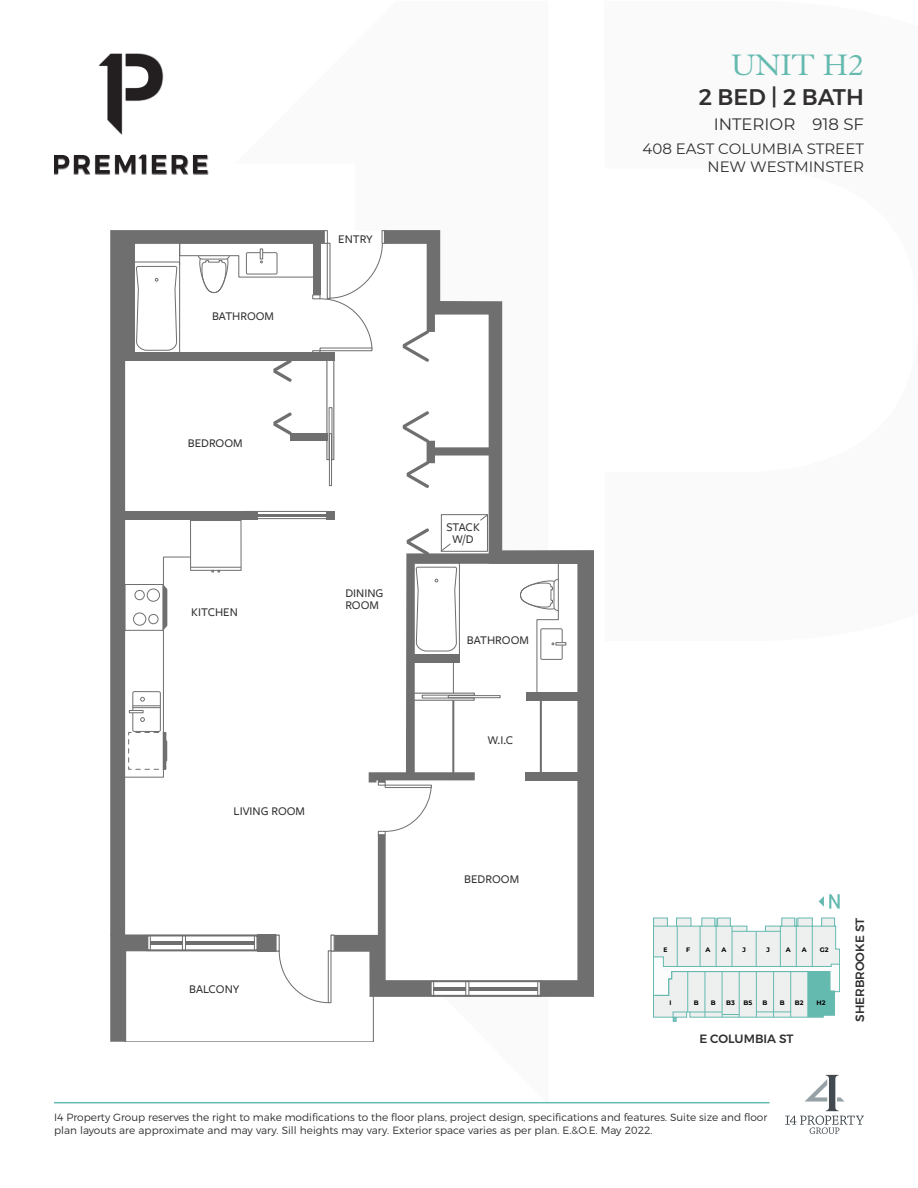
<style>
.page{position:relative;width:918px;height:1188px;background:#fff}
.page>*{position:absolute;margin:0;border:0;box-sizing:border-box;transform-origin:0 0}
.t1{font:300 30px "Plantin Std";color:#65bab0}
.t2{font:500 22.5px "Montserrat";color:#312f30}
.t3{font:16.5px "Montserrat";color:#312f30}
.t4{font:15px/18px "Montserrat";color:#312f30;text-align:right}
.t5{font:500 12.3px/11.2px "Freight Sans Pro";color:#333132;text-align:center}
.t6{font:500 12px "Montserrat";color:#312f30}
.t7{font:300 10.5px/12.6px "Montserrat";color:#312f30}
.t8{font:700 6.45px "Montserrat";letter-spacing:.02em;color:#000}
.t9{font:700 6.45px "Montserrat";letter-spacing:.02em;color:#000;scale:.94 1}
</style>
<div class="page">
<svg style="left:785px;top:1075px;width:79px;height:59px"></svg>
<hr style="left:54px;top:1102px;width:716px;height:1px;background:#65bab0">
<svg style="left:110px;top:230px;width:215px;height:298px"></svg>
<div style="left:121px;top:353px;width:213px;height:8px;background:#706f6f"></div>
<div style="left:290px;top:433px;width:38px;height:8px;background:#706f6f"></div>
<svg style="left:326px;top:360px;width:9px;height:101px"></svg>
<div style="left:329px;top:433px;width:3px;height:53px;border:1px solid #706f6f"></div>
<div style="left:329px;top:407px;width:3px;height:53px;border:1px solid #706f6f"></div>
<div style="left:312px;top:350px;width:9px;height:5px;border:1px solid #706f6f"></div>
<div style="left:382px;top:230px;width:4px;height:14px;border:1px solid #706f6f"></div>
<div style="left:324px;top:230px;width:4px;height:14px;border:1px solid #706f6f"></div>
<svg style="left:273px;top:412px;width:19px;height:23px"></svg>
<svg style="left:273px;top:361px;width:19px;height:21px"></svg>
<svg style="left:110px;top:528px;width:274px;height:514px"></svg>
<svg style="left:136px;top:242px;width:247px;height:109px"></svg>
<div style="left:114px;top:240px;width:20px;height:115px;background:#706f6f"></div>
<svg style="left:384px;top:230px;width:210px;height:767px"></svg>
<svg style="left:369px;top:553px;width:218px;height:229px"></svg>
<div style="left:526px;top:693px;width:55px;height:8px;background:#706f6f"></div>
<div style="left:525px;top:772px;width:56px;height:8px;background:#706f6f"></div>
<div style="left:327px;top:511px;width:8px;height:8px;background:#706f6f"></div>
<div style="left:120px;top:511px;width:138px;height:8px;background:#706f6f"></div>
<div style="left:244px;top:511px;width:84px;height:8px;border:1px solid #706f6f"></div>
<hr style="left:245px;top:514px;width:82px;height:2px;background:#706f6f">
<svg style="left:54px;top:155px;width:153px;height:19px"></svg>
<svg style="left:99px;top:54px;width:63px;height:80px"></svg>
<svg style="left:653px;top:918px;width:187px;height:103px"></svg>
<svg style="left:819px;top:894px;width:21px;height:15px"></svg>
<p class="t5" style="left:212px;top:310px;width:64px">BATHROOM</p>
<p class="t5" style="left:188px;top:437px;width:56px">BEDROOM</p>
<p class="t5" style="left:191px;top:606px;width:48px">KITCHEN</p>
<p class="t5" style="left:338px;top:232px;width:36px">ENTRY</p>
<p class="t5" style="left:345px;top:587px;width:40px;text-align:left">DINING<br>ROOM</p>
<p class="t5" style="left:234px;top:805px;width:73px">LIVING ROOM</p>
<p class="t5" style="left:189px;top:983px;width:52px">BALCONY</p>
<p class="t5" style="left:446px;top:521px;width:35px">STACK<br>W/D</p>
<p class="t5" style="left:467px;top:634px;width:64px">BATHROOM</p>
<p class="t5" style="left:488px;top:734px;width:27px">W.I.C</p>
<p class="t5" style="left:464px;top:873px;width:56px">BEDROOM</p>
<h1 class="t1" style="left:732px;top:48px;width:134px">UNIT H2</h1>
<h2 class="t2" style="left:699px;top:83px;width:167px">2 BED | 2 BATH</h2>
<h3 class="t3" style="left:714px;top:114px;width:152px">INTERIOR 918 SF</h3>
<h3 class="t4" style="left:643px;top:139px;width:223px">408 EAST COLUMBIA STREET<br>NEW WESTMINSTER</h3>
<p class="t9" style="left:663px;top:946px;width:6px">E</p>
<p class="t8" style="left:686px;top:946px;width:6px">F</p>
<p class="t8" style="left:706px;top:946px;width:6px">A</p>
<p class="t8" style="left:722px;top:946px;width:6px">A</p>
<p class="t8" style="left:742px;top:946px;width:5px">J</p>
<p class="t8" style="left:766px;top:946px;width:5px">J</p>
<p class="t8" style="left:786px;top:946px;width:6px">A</p>
<p class="t8" style="left:802px;top:946px;width:6px">A</p>
<p class="t8" style="left:820px;top:946px;width:10px">G2</p>
<p class="t9" style="left:670px;top:999px;width:4px">I</p>
<p class="t8" style="left:694px;top:999px;width:6px">B</p>
<p class="t8" style="left:711px;top:999px;width:6px">B</p>
<p class="t8" style="left:726px;top:999px;width:10px">B3</p>
<p class="t8" style="left:743px;top:999px;width:10px">B5</p>
<p class="t8" style="left:763px;top:999px;width:6px">B</p>
<p class="t8" style="left:780px;top:999px;width:6px">B</p>
<p class="t8" style="left:795px;top:999px;width:10px">B2</p>
<p class="t8" style="left:817px;top:999px;width:11px">H2</p>
<p class="t6" style="left:699px;top:1031px;width:96px">E COLUMBIA ST</p>
<p class="t6" style="left:852px;top:1022px;width:106px;rotate:-90deg">SHERBROOKE ST</p>
<p class="t7" style="left:54px;top:1110px;width:715px">I4 Property Group reserves the right to make modifications to the floor plans, project design, specifications and features. Suite size and floor plan layouts are approximate and may vary. Sill heights may vary. Exterior space varies as per plan. E.&amp;O.E. May 2022.</p>
</div>
